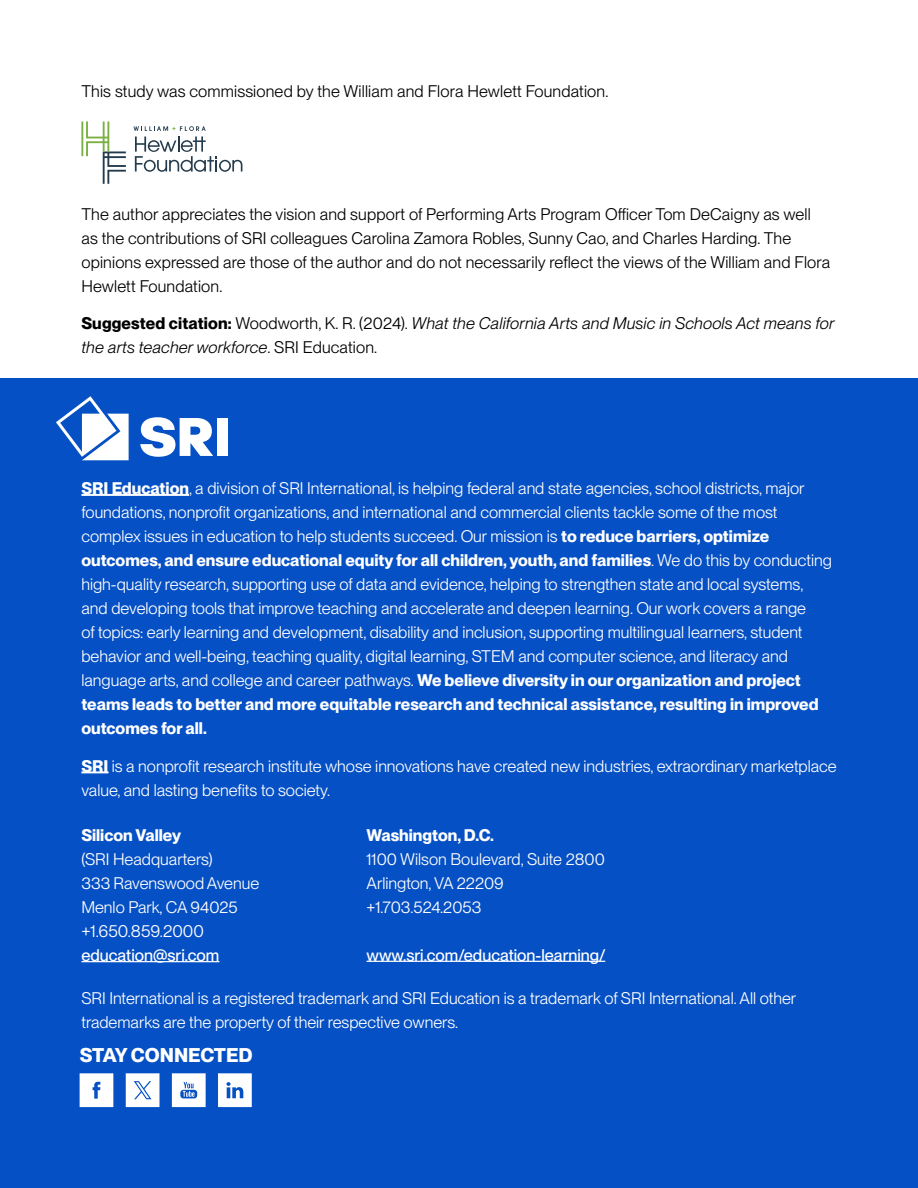
<style>
.page{position:relative;width:918px;height:1188px;background:#fff}
.page>*{position:absolute;margin:0;border:0;box-sizing:border-box;transform-origin:0 0}
.t1{font:700 19.5px "PP Neue Montreal";color:#fff}
.Back_Cover{font:17.1px "PP Neue Montreal";color:#fff}
.Back_Cover-2{font:16.5px/24px "PP Neue Montreal";color:#fff}
.Body{font:16.5px/24px "PP Neue Montreal";letter-spacing:.01em;color:#000}
.Body-2{font:italic 16.5px/24px "PP Neue Montreal";letter-spacing:.01em;color:#000}
.Back_Cover-3{font:500 16.5px "PP Neue Montreal";color:#fff}
.Back_Cover-4{font:700 16.5px "PP Neue Montreal";color:#fff}
.s1{font-weight:700;font-style:normal}
.s2{font-style:normal}
.s3{font-weight:700}
</style>
<div class="page">
<div style="left:0;top:378px;width:918px;height:810px;background:#0550c4"></div>
<hr style="left:81px;top:494px;width:108px;height:2px;background:#fff">
<hr style="left:81px;top:771px;width:28px;height:2px;background:#fff">
<div style="left:217px;top:418px;width:11px;height:38px;background:#fff"></div>
<svg style="left:140px;top:417px;width:73px;height:40px"></svg>
<svg style="left:56px;top:396px;width:73px;height:64px"></svg>
<hr style="left:81px;top:961px;width:138px;height:1px;background:#fff">
<hr style="left:367px;top:961px;width:238px;height:1px;background:#fff">
<svg style="left:80px;top:1073px;width:33px;height:34px"></svg>
<svg style="left:218px;top:1073px;width:34px;height:34px"></svg>
<svg style="left:172px;top:1073px;width:34px;height:34px"></svg>
<svg style="left:126px;top:1073px;width:34px;height:34px"></svg>
<svg style="left:81px;top:121px;width:45px;height:63px"></svg>
<svg style="left:135px;top:137px;width:107px;height:35px"></svg>
<svg style="left:133px;top:126px;width:73px;height:5px"></svg>
<p class="Body" style="left:81px;top:79px;width:529px">This study was commissioned by the William and Flora Hewlett Foundation.</p>
<p class="Body" style="left:81px;top:202px;width:750px">The author appreciates the vision and support of Performing Arts Program Officer Tom DeCaigny as well as the contributions of SRI colleagues Carolina Zamora Robles, Sunny Cao, and Charles Harding. The opinions expressed are those of the author and do not necessarily reflect the views of the William and Flora Hewlett Foundation.</p>
<p class="Body-2" style="left:81px;top:311px;width:755px"><span class="s1">Suggested citation:</span> <span class="s2">Woodworth, K. R. (2024).</span> What the California Arts and Music in Schools Act means for the arts teacher workforce<span class="s2">. SRI Education.</span></p>
<p class="Back_Cover-2" style="left:81px;top:477px;width:752px"><span class="s3">SRI Education</span>, a division of SRI International, is helping federal and state agencies, school districts, major foundations, nonprofit organizations, and international and commercial clients tackle some of the most complex issues in education to help students succeed. Our mission is <span class="s3">to reduce barriers, optimize outcomes, and ensure educational equity for all children, youth, and families</span>. We do this by conducting high-quality research, supporting use of data and evidence, helping to strengthen state and local systems, and developing tools that improve teaching and accelerate and deepen learning. Our work covers a range<br>of topics: early learning and development, disability and inclusion, supporting multilingual learners, student behavior and well-being, teaching quality, digital learning, STEM and computer science, and literacy and language arts, and college and career pathways. <span class="s3">We believe diversity in our organization and project teams leads to better and more equitable research and technical assistance, resulting in improved outcomes for all.</span></p>
<p class="Back_Cover-2" style="left:81px;top:754px;width:757px"><span class="s3">SRI</span> is a nonprofit research institute whose innovations have created new industries, extraordinary marketplace value, and lasting benefits to society.</p>
<p class="Back_Cover-4" style="left:81px;top:825px;width:101px">Silicon Valley</p>
<p class="Back_Cover-2" style="left:81px;top:847px;width:133px">(SRI Headquarters)</p>
<p class="Back_Cover-2" style="left:81px;top:871px;width:179px">333 Ravenswood Avenue</p>
<p class="Back_Cover-2" style="left:81px;top:895px;width:158px">Menlo Park, CA 94025</p>
<p class="Back_Cover" style="left:81px;top:921px;width:124px">+1.650.859.2000</p>
<p class="Back_Cover-3" style="left:81px;top:946px;width:140px">education@sri.com</p>
<p class="Back_Cover-4" style="left:367px;top:825px;width:129px">Washington, D.C.</p>
<p class="Back_Cover-2" style="left:367px;top:847px;width:240px">1100 Wilson Boulevard, Suite 2800</p>
<p class="Back_Cover-2" style="left:367px;top:871px;width:139px">Arlington, VA 22209</p>
<p class="Back_Cover-2" style="left:367px;top:895px;width:116px">+1.703.524.2053</p>
<p class="Back_Cover-3" style="left:367px;top:945px;width:241px">www.sri.com/education-learning/</p>
<p class="Back_Cover-2" style="left:81px;top:986px;width:716px">SRI International is a registered trademark and SRI Education is a trademark of SRI International. All other trademarks are the property of their respective owners.</p>
<p class="t1" style="left:80px;top:1043px;width:174px">STAY CONNECTED</p>
</div>
